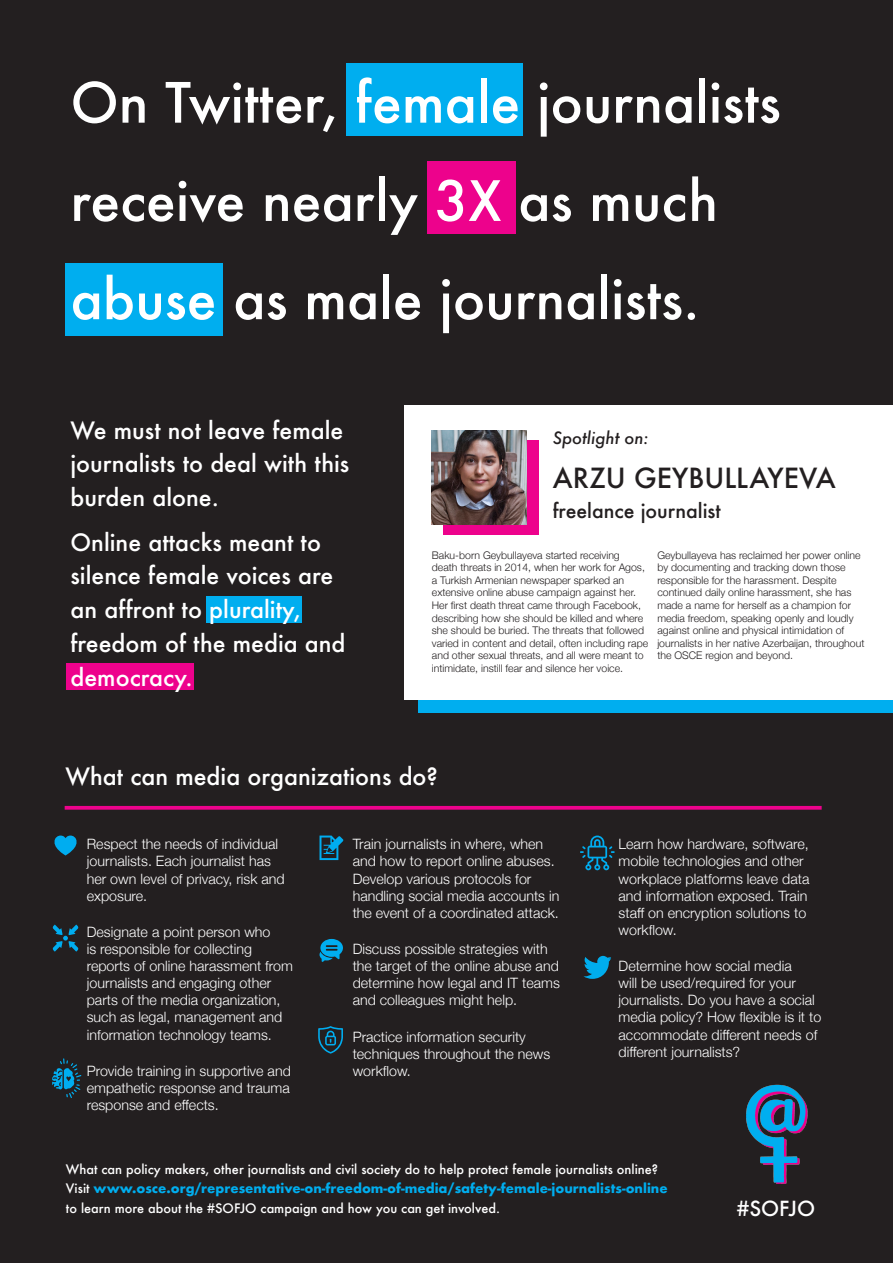
<style>
.page{position:relative;width:893px;height:1263px;background:#231f20}
.page>*{position:absolute;margin:0;border:0;box-sizing:border-box;transform-origin:0 0}
.t1{font:500 54px/98.2px "Futura";color:#fff}
.t2{font:500 27px "Futura";color:#231f20}
.t3{font:500 23.25px/33.8px "Futura";color:#fff}
.t4{font:500 20.25px "Futura";color:#fff}
.t5{font:500 19.5px "Futura";color:#231f20}
.t6{font:italic 500 16.5px "Futura";color:#231f20}
.t7{font:300 14.25px/17.1px "Helvetica Neue";color:#fff}
.t8{font:500 12.75px/19.5px "Futura";color:#fff}
.t9{font:300 10.5px/12.6px "Helvetica Neue";color:#231f20}
.s1{font-weight:700;color:#00aeef}
</style>
<div class="page">
<div style="left:427px;top:162px;width:89px;height:72px;background:#ed028c"></div>
<div style="left:419px;top:419px;width:474px;height:294px;background:#00aeef"></div>
<div style="left:404px;top:405px;width:489px;height:294px;background:#fff"></div>
<div style="left:347px;top:64px;width:176px;height:72px;background:#00aeef"></div>
<div style="left:66px;top:264px;width:157px;height:72px;background:#00aeef"></div>
<img style="left:746px;top:1084px;width:62px;height:100px">
<div style="left:66px;top:663px;width:127px;height:26px;background:#ed028c"></div>
<div style="left:206px;top:596px;width:96px;height:26px;background:#00aeef"></div>
<svg style="left:65px;top:806px;width:757px;height:4px;background:#dc0483"></svg>
<div style="left:443px;top:440px;width:95px;height:95px;background:#ed028c"></div>
<img style="left:432px;top:430px;width:95px;height:95px">
<svg style="left:54px;top:835px;width:23px;height:20px"></svg>
<svg style="left:52px;top:924px;width:27px;height:28px"></svg>
<svg style="left:319px;top:835px;width:25px;height:25px"></svg>
<svg style="left:319px;top:939px;width:24px;height:23px"></svg>
<svg style="left:52px;top:1058px;width:29px;height:40px"></svg>
<svg style="left:318px;top:1026px;width:25px;height:27px"></svg>
<svg style="left:580px;top:835px;width:35px;height:35px"></svg>
<svg style="left:583px;top:956px;width:28px;height:23px"></svg>
<p class="t1" style="left:70px;top:53px;width:712px">On Twitter, female journalists receive nearly 3X as much abuse as male journalists.</p>
<p class="t3" style="left:70px;top:413px;width:280px">We must not leave female journalists to deal with this burden alone.</p>
<p class="t3" style="left:70px;top:525px;width:277px">Online attacks meant to silence female voices are an affront to plurality, freedom of the media and democracy.</p>
<p class="t6" style="left:553px;top:426px;width:97px">Spotlight on:</p>
<p class="t2" style="left:553px;top:459px;width:284px">ARZU GEYBULLAYEVA</p>
<p class="t5" style="left:553px;top:497px;width:169px">freelance journalist</p>
<p class="t9" style="left:432px;top:548px;width:218px">Baku-born Geybullayeva started receiving<br>death threats in 2014, when her work for Agos, a Turkish Armenian newspaper sparked an extensive online abuse campaign against her.<br>Her first death threat came through Facebook, describing how she should be killed and where she should be buried. The threats that followed varied in content and detail, often including rape and other sexual threats, and all were meant to intimidate, instill fear and silence her voice.</p>
<p class="t9" style="left:657px;top:548px;width:209px">Geybullayeva has reclaimed her power online by documenting and tracking down those responsible for the harassment. Despite continued daily online harassment, she has made a name for herself as a champion for media freedom, speaking openly and loudly against online and physical intimidation of journalists in her native Azerbaijan, throughout the OSCE region and beyond.</p>
<p class="t3" style="left:66px;top:759px;width:374px">What can media organizations do?</p>
<p class="t7" style="left:87px;top:835px;width:199px">Respect the needs of individual journalists. Each journalist has her own level of privacy, risk and exposure.</p>
<p class="t7" style="left:87px;top:922px;width:208px">Designate a point person who<br>is responsible for collecting reports of online harassment from journalists and engaging other parts of the media organization, such as legal, management and information technology teams.</p>
<p class="t7" style="left:87px;top:1061px;width:206px;text-align:justify">Provide training in supportive and empathetic response and trauma response and effects.</p>
<p class="t7" style="left:353px;top:835px;width:208px">Train journalists in where, when and how to report online abuses.<br>Develop various protocols for handling social media accounts in the event of a coordinated attack.</p>
<p class="t7" style="left:353px;top:939px;width:209px">Discuss possible strategies with the target of the online abuse and determine how legal and IT teams and colleagues might help.</p>
<p class="t7" style="left:353px;top:1027px;width:199px">Practice information security techniques throughout the news workflow.</p>
<p class="t7" style="left:619px;top:835px;width:192px">Learn how hardware, software, mobile technologies and other workplace platforms leave data and information exposed. Train staff on encryption solutions to workflow.</p>
<p class="t7" style="left:619px;top:956px;width:204px">Determine how social media<br>will be used/required for your journalists. Do you have a social media policy? How flexible is it to accommodate different needs of different journalists?</p>
<p class="t8" style="left:66px;top:1159px;width:603px">What can policy makers, other journalists and civil society do to help protect female journalists online?<br>Visit <span class="s1">www.osce.org/representative-on-freedom-of-media/safety-female-journalists-online </span>to learn more about the #SOFJO campaign and how you can get involved.</p>
<p class="t4" style="left:737px;top:1195px;width:80px">#SOFJO</p>
</div>
